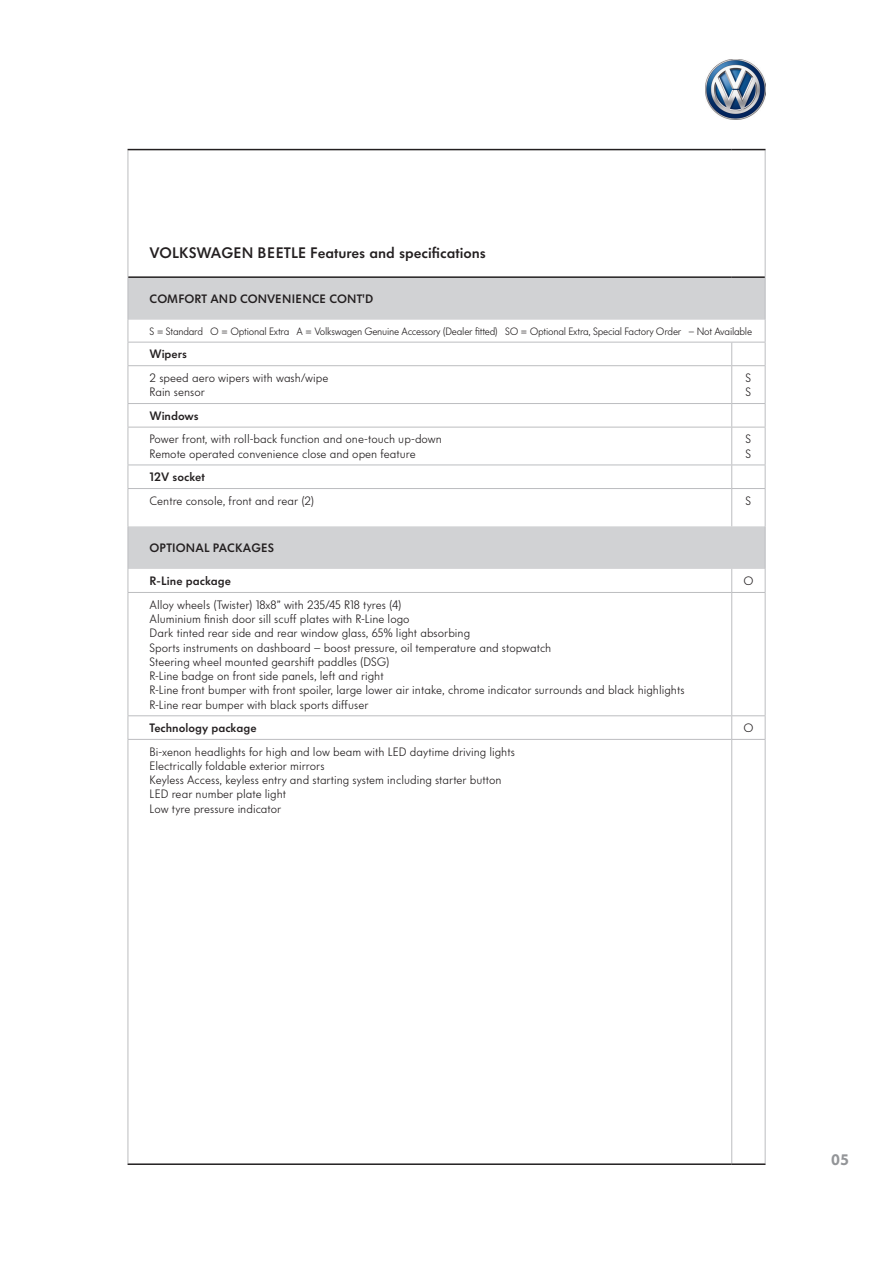
<style>
.page{position:relative;width:893px;height:1263px;background:#fff}
.page>*{position:absolute;margin:0;border:0;box-sizing:border-box;transform-origin:0 0}
.t1{font:600 15px "VW Headline";color:#231f20}
.t2{font:15px "VW Headline Blk Tab";color:#939598}
.t3{font:300 12px "VW Headline";color:#231f20}
.t4{font:600 12px "VW Headline";color:#231f20}
.t5{font:300 10.5px "VW Headline";letter-spacing:-.025em;color:#231f20}
</style>
<div class="page">
<img style="left:706px;top:60px;width:59px;height:59px">
<svg style="left:129px;top:278px;width:636px;height:291px"></svg>
<hr style="left:128px;top:150px;width:1px;height:127px;background:#bcbdc0">
<hr style="left:765px;top:150px;width:1px;height:127px;background:#bcbdc0">
<hr style="left:128px;top:277px;width:1px;height:43px;background:#bcbdc0">
<hr style="left:765px;top:277px;width:1px;height:43px;background:#bcbdc0">
<hr style="left:128px;top:342px;width:604px;height:1px;background:#bcbdc0">
<svg style="left:128px;top:320px;width:1px;height:45px"></svg>
<hr style="left:732px;top:342px;width:33px;height:1px;background:#bcbdc0">
<svg style="left:731px;top:342px;width:1px;height:23px"></svg>
<svg style="left:765px;top:320px;width:1px;height:45px"></svg>
<hr style="left:128px;top:365px;width:604px;height:1px;background:#bcbdc0">
<hr style="left:128px;top:366px;width:1px;height:37px;background:#bcbdc0">
<hr style="left:732px;top:365px;width:33px;height:1px;background:#bcbdc0">
<hr style="left:731px;top:366px;width:1px;height:37px;background:#bcbdc0">
<hr style="left:765px;top:366px;width:1px;height:37px;background:#bcbdc0">
<hr style="left:128px;top:403px;width:604px;height:1px;background:#bcbdc0">
<svg style="left:128px;top:404px;width:1px;height:23px"></svg>
<hr style="left:732px;top:403px;width:33px;height:1px;background:#bcbdc0">
<svg style="left:731px;top:404px;width:1px;height:23px"></svg>
<svg style="left:765px;top:404px;width:1px;height:23px"></svg>
<hr style="left:128px;top:427px;width:604px;height:1px;background:#bcbdc0">
<hr style="left:128px;top:427px;width:1px;height:38px;background:#bcbdc0">
<hr style="left:732px;top:427px;width:33px;height:1px;background:#bcbdc0">
<hr style="left:731px;top:427px;width:1px;height:38px;background:#bcbdc0">
<hr style="left:765px;top:427px;width:1px;height:38px;background:#bcbdc0">
<hr style="left:128px;top:465px;width:604px;height:1px;background:#bcbdc0">
<svg style="left:128px;top:465px;width:1px;height:23px"></svg>
<hr style="left:732px;top:465px;width:33px;height:1px;background:#bcbdc0">
<svg style="left:731px;top:465px;width:1px;height:23px"></svg>
<svg style="left:765px;top:465px;width:1px;height:23px"></svg>
<hr style="left:128px;top:488px;width:604px;height:1px;background:#bcbdc0">
<hr style="left:128px;top:489px;width:1px;height:37px;background:#bcbdc0">
<hr style="left:732px;top:488px;width:33px;height:1px;background:#bcbdc0">
<hr style="left:731px;top:489px;width:1px;height:37px;background:#bcbdc0">
<hr style="left:765px;top:489px;width:1px;height:37px;background:#bcbdc0">
<hr style="left:128px;top:526px;width:1px;height:43px;background:#bcbdc0">
<hr style="left:765px;top:526px;width:1px;height:43px;background:#bcbdc0">
<svg style="left:128px;top:569px;width:1px;height:23px"></svg>
<svg style="left:731px;top:569px;width:1px;height:23px"></svg>
<svg style="left:765px;top:569px;width:1px;height:23px"></svg>
<hr style="left:128px;top:593px;width:1px;height:122px;background:#bcbdc0">
<hr style="left:731px;top:593px;width:1px;height:122px;background:#bcbdc0">
<hr style="left:765px;top:593px;width:1px;height:122px;background:#bcbdc0">
<hr style="left:128px;top:715px;width:604px;height:1px;background:#bcbdc0">
<svg style="left:128px;top:716px;width:1px;height:23px"></svg>
<hr style="left:732px;top:715px;width:33px;height:1px;background:#bcbdc0">
<svg style="left:731px;top:716px;width:1px;height:23px"></svg>
<svg style="left:765px;top:716px;width:1px;height:23px"></svg>
<hr style="left:128px;top:739px;width:604px;height:1px;background:#bcbdc0">
<hr style="left:128px;top:740px;width:1px;height:423px;background:#bcbdc0">
<hr style="left:732px;top:739px;width:33px;height:1px;background:#bcbdc0">
<hr style="left:731px;top:740px;width:1px;height:423px;background:#bcbdc0">
<hr style="left:765px;top:740px;width:1px;height:423px;background:#bcbdc0">
<hr style="left:128px;top:149px;width:604px;height:1px;background:#231f20">
<hr style="left:732px;top:149px;width:33px;height:1px;background:#231f20">
<hr style="left:128px;top:276px;width:604px;height:2px;background:#231f20">
<hr style="left:732px;top:276px;width:33px;height:2px;background:#231f20">
<hr style="left:128px;top:592px;width:604px;height:1px;background:#bcbdc0">
<hr style="left:732px;top:592px;width:33px;height:1px;background:#bcbdc0">
<hr style="left:128px;top:1163px;width:604px;height:2px;background:#231f20">
<hr style="left:732px;top:1163px;width:33px;height:2px;background:#231f20">
<p class="t1" style="left:150px;top:244px;width:338px">VOLKSWAGEN BEETLE Features and specifications</p>
<p class="t4" style="left:150px;top:292px;width:225px">COMFORT AND CONVENIENCE CONT'D</p>
<p class="t5" style="left:150px;top:325px;width:604px">S = Standard O = Optional Extra A = Volkswagen Genuine Accessory (Dealer fitted) SO = Optional Extra, Special Factory Order – Not Available</p>
<p class="t4" style="left:150px;top:347px;width:39px">Wipers</p>
<p class="t3" style="left:150px;top:371px;width:180px">2 speed aero wipers with wash/wipe</p>
<p class="t3" style="left:150px;top:385px;width:57px">Rain sensor</p>
<p class="t3" style="left:746px;top:371px;width:7px">S</p>
<p class="t3" style="left:746px;top:385px;width:7px">S</p>
<p class="t4" style="left:150px;top:409px;width:50px">Windows</p>
<p class="t3" style="left:150px;top:433px;width:294px">Power front, with roll-back function and one-touch up-down</p>
<p class="t3" style="left:150px;top:447px;width:268px">Remote operated convenience close and open feature</p>
<p class="t3" style="left:746px;top:433px;width:7px">S</p>
<p class="t3" style="left:746px;top:447px;width:7px">S</p>
<p class="t4" style="left:150px;top:470px;width:57px">12V socket</p>
<p class="t3" style="left:150px;top:494px;width:166px">Centre console, front and rear (2)</p>
<p class="t3" style="left:746px;top:494px;width:7px">S</p>
<p class="t4" style="left:150px;top:541px;width:126px">OPTIONAL PACKAGES</p>
<p class="t4" style="left:150px;top:574px;width:83px">R-Line package</p>
<p class="t3" style="left:743px;top:574px;width:12px">O</p>
<p class="t3" style="left:150px;top:598px;width:253px">Alloy wheels (Twister) 18x8” with 235/45 R18 tyres (4)</p>
<p class="t3" style="left:150px;top:612px;width:261px">Aluminium finish door sill scuff plates with R-Line logo</p>
<p class="t3" style="left:150px;top:626px;width:322px">Dark tinted rear side and rear window glass, 65% light absorbing</p>
<p class="t3" style="left:150px;top:641px;width:403px">Sports instruments on dashboard – boost pressure, oil temperature and stopwatch</p>
<p class="t3" style="left:150px;top:655px;width:241px">Steering wheel mounted gearshift paddles (DSG)</p>
<p class="t3" style="left:150px;top:669px;width:236px">R-Line badge on front side panels, left and right</p>
<p class="t3" style="left:150px;top:683px;width:536px">R-Line front bumper with front spoiler, large lower air intake, chrome indicator surrounds and black highlights</p>
<p class="t3" style="left:150px;top:698px;width:220px">R-Line rear bumper with black sports diffuser</p>
<p class="t4" style="left:150px;top:721px;width:108px">Technology package</p>
<p class="t3" style="left:743px;top:721px;width:12px">O</p>
<p class="t3" style="left:150px;top:745px;width:367px">Bi-xenon headlights for high and low beam with LED daytime driving lights</p>
<p class="t3" style="left:150px;top:759px;width:177px">Electrically foldable exterior mirrors</p>
<p class="t3" style="left:150px;top:773px;width:353px">Keyless Access, keyless entry and starting system including starter button</p>
<p class="t3" style="left:150px;top:787px;width:138px">LED rear number plate light</p>
<p class="t3" style="left:150px;top:802px;width:133px">Low tyre pressure indicator</p>
<p class="t2" style="left:831px;top:1151px;width:19px">05</p>
</div>
